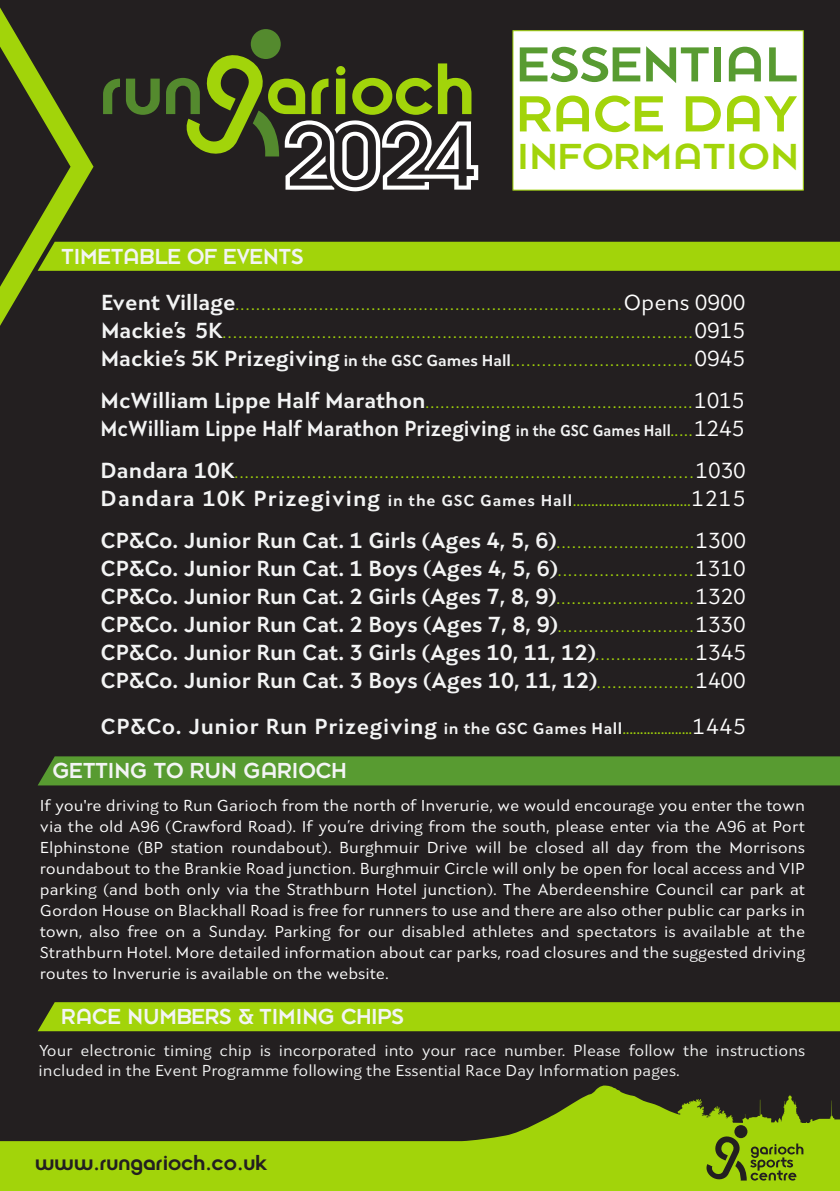
<style>
.page{position:relative;width:840px;height:1191px;background:#fff}
.page>*{position:absolute;margin:0;border:0;box-sizing:border-box;transform-origin:0 0}
.t1{font:80.6px "Dessau Pro";color:#a2d40a}
.t2{font:56px "Dessau Pro";color:#a2d40a;scale:1.04 1}
.t3{font:54.2px "Dessau Pro";letter-spacing:-.01em;color:#589b31;scale:1.06 1}
.t4{font:40px "Dessau Pro";letter-spacing:.01em;color:#a2d40a;scale:1.07 1}
.t5{font:24px "Dessau Pro";color:#f3f4f4}
.t6{font:24px "Dessau Pro";color:#231f20}
.t7{font:700 22px/28px "Seven One Eight";color:#f3f4f4;text-align:justify}
.t8{font:700 22px "Seven One Eight";letter-spacing:.03em;color:#f3f4f4}
.t9{font:700 22px "Seven One Eight";color:#f3f4f4;scale:.9 1}
.t10{font:16px/21px "Seven One Eight";color:#fff;text-align:justify}
.t11{font:16px/20px "Seven One Eight";color:#f3f4f4}
.t12{font:700 12px "Seven One Eight";color:#a2d40a}
.s1{color:#548a2e}
.s2{font-size:22px;color:#f3f4f4}
.s3{font-weight:400;font-size:22px;color:#fff}
.s4{font-size:16px;color:#f3f4f4}
.s5{font-size:16px}
.s6{font-size:12px;color:#a2d40a}
.s7{font-weight:400;color:#fff}
</style>
<div class="page">
<div style="left:0;top:0;width:839px;height:1191px;background:#231f20"></div>
<div style="left:38px;top:756px;width:801px;height:29px;background:#589b31"></div>
<div style="left:38px;top:1002px;width:801px;height:29px;background:#a2d40a"></div>
<svg style="left:0;top:1085px;width:839px;height:106px;fill:#a2d40a"></svg>
<div style="left:734px;top:1125px;width:13px;height:13px;background:#231f20;border-radius:50%"></div>
<svg style="left:704px;top:1134px;width:99px;height:46px"></svg>
<svg style="left:0;top:7px;width:839px;height:319px"></svg>
<h1 class="t1" style="left:100px;top:46px;width:376px"><span class="s1">run</span> arioch</h1>
<h3 class="t5" style="left:62px;top:243px;width:243px">TIMETABLE OF EVENTS</h3>
<h3 class="t3" style="left:517px;top:36px;width:265px">ESSENTIAL</h3>
<h2 class="t2" style="left:517px;top:84px;width:271px">RACE DAY</h2>
<h3 class="t4" style="left:517px;top:136px;width:265px">INFORMATION</h3>
<p class="t12" style="left:101px;top:298px;width:645px"><span class="s2">Event Village</span>..........................................................................<span class="s3">Opens 0900</span></p>
<p class="t12" style="left:101px;top:326px;width:645px"><span class="s2">Mackie’s 5K</span>..........................................................................................<span class="s3">0915</span></p>
<p class="t12" style="left:101px;top:354px;width:645px"><span class="s2">Mackie’s 5K Prizegiving</span> <span class="s4">in the GSC Games Hall</span>...................................<span class="s3">0945</span></p>
<p class="t12" style="left:101px;top:396px;width:645px"><span class="s2">McWilliam Lippe Half Marathon</span>.....................................................<span class="s3">1015</span></p>
<h3 class="t9" style="left:101px;top:414px;width:716px">McWilliam Lippe Half Marathon Prizegiving <span class="s5">in the GSC Games Hall</span><span class="s6">.....</span><span class="s7">1245</span></h3>
<p class="t12" style="left:101px;top:466px;width:646px"><span class="s2">Dandara 10K</span>........................................................................................<span class="s3">1030</span></p>
<p class="t12" style="left:101px;top:494px;width:646px"><span class="s2">Dandara 10K Prizegiving</span> <span class="s4">in the GSC Games Hall</span>................................<span class="s3">1215</span></p>
<p class="t7" style="left:101px;top:526px;width:646px">CP&amp;Co. Junior Run Cat. 1 Girls (Ages 4, 5, 6)<span class="s6">. . . . . . . . . . . . . . . . . . . . . . . . . . .</span> <span class="s7">1300<br></span>CP&amp;Co. Junior Run Cat. 1 Boys (Ages 4, 5, 6)<span class="s6">. . . . . . . . . . . . . . . . . . . . . . . . . .</span> <span class="s7">1310<br></span>CP&amp;Co. Junior Run Cat. 2 Girls (Ages 7, 8, 9)<span class="s6">. . . . . . . . . . . . . . . . . . . . . . . . . . .</span> <span class="s7">1320<br></span>CP&amp;Co. Junior Run Cat. 2 Boys (Ages 7, 8, 9)<span class="s6">. . . . . . . . . . . . . . . . . . . . . . . . . .</span> <span class="s7">1330<br></span>CP&amp;Co. Junior Run Cat. 3 Girls (Ages 10, 11, 12)<span class="s6">. . . . . . . . . . . . . . . . . . .</span> <span class="s7">1345<br></span>CP&amp;Co. Junior Run Cat. 3 Boys (Ages 10, 11, 12)<span class="s6">. . . . . . . . . . . . . . . . . . .</span> <span class="s7">1400</span></p>
<h3 class="t8" style="left:101px;top:712px;width:646px">CP&amp;Co. Junior Run Prizegiving <span class="s5">in the GSC Games Hall</span><span class="s6">....................</span><span class="s7">1445</span></h3>
<h3 class="t5" style="left:52px;top:757px;width:295px">GETTING TO RUN GARIOCH</h3>
<p class="t10" style="left:40px;top:795px;width:766px">If you're driving to Run Garioch from the north of Inverurie, we would encourage you enter the town via the old A96 (Crawford Road). If you’re driving from the south, please enter via the A96 at Port Elphinstone (BP station roundabout). Burghmuir Drive will be closed all day from the Morrisons roundabout to the Brankie Road junction. Burghmuir Circle will only be open for local access and VIP parking (and both only via the Strathburn Hotel junction). The Aberdeenshire Council car park at Gordon House on Blackhall Road is free for runners to use and there are also other public car parks in town, also free on a Sunday. Parking for our disabled athletes and spectators is available at the Strathburn Hotel. More detailed information about car parks, road closures and the suggested driving routes to Inverurie is available on the website.</p>
<h3 class="t5" style="left:62px;top:1004px;width:344px">RACE NUMBERS &amp; TIMING CHIPS</h3>
<p class="t11" style="left:39px;top:1040px;width:767px">Your electronic timing chip is incorporated into your race number. Please follow the instructions included in the Event Programme following the Essential Race Day Information pages.</p>
<h3 class="t6" style="left:35px;top:1149px;width:233px">www.rungarioch.co.uk</h3>
</div>
